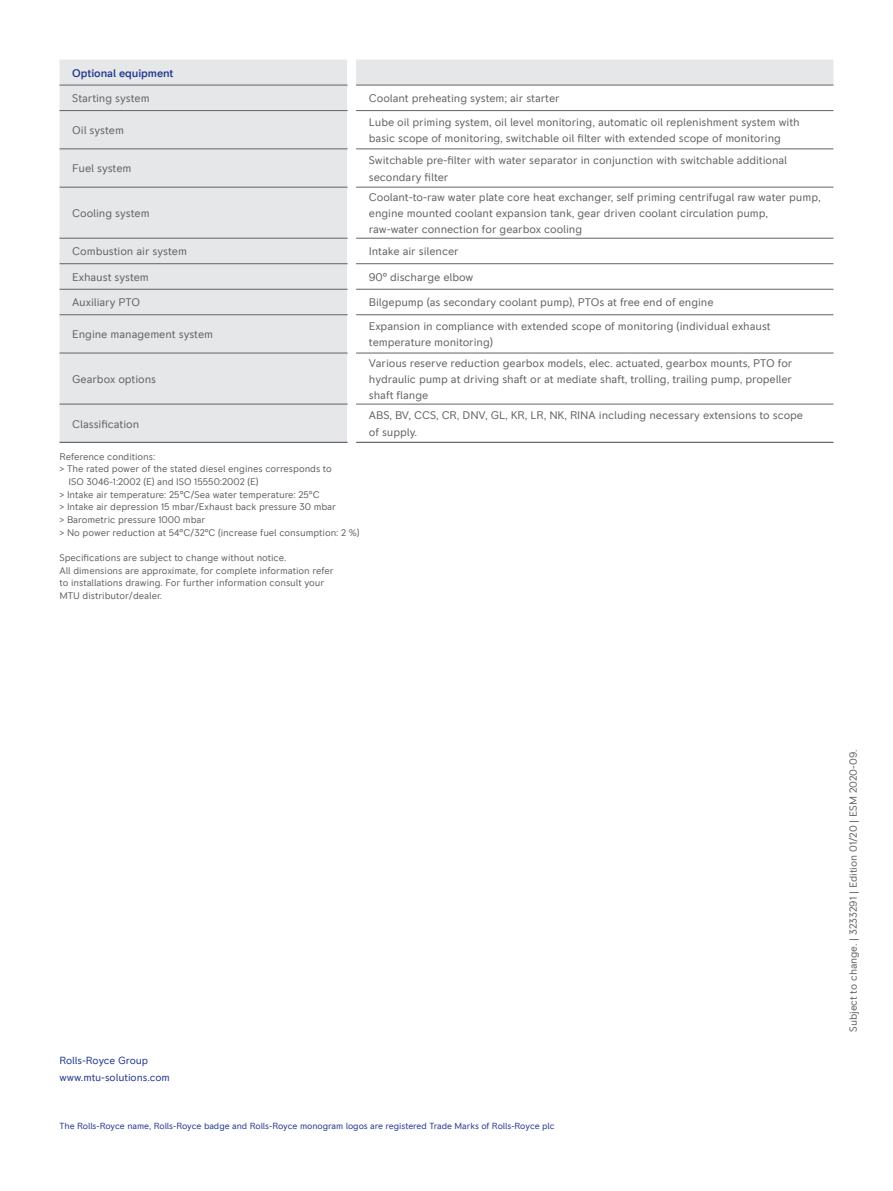
<style>
.page{position:relative;width:893px;height:1191px;background:#fff}
.page>*{position:absolute;margin:0;border:0;box-sizing:border-box;transform-origin:0 0}
.t1{font:11.25px/16.2px "RR Pioneer";letter-spacing:-.005em;color:#636366}
.t2{font:500 11.25px "RR Pioneer";letter-spacing:-.005em;color:#21378f}
.t3{font:10.5px "RR Pioneer";letter-spacing:-.005em;color:#636366}
.t4{font:10.5px/16.2px "RR Pioneer";letter-spacing:-.005em;color:#21378f}
.t5{font:9.75px/12.6px "RR Pioneer";letter-spacing:-.005em;color:#636366}
.t6{font:9px "RR Pioneer";letter-spacing:-.005em;color:#21378f}
</style>
<div class="page">
<svg style="left:60px;top:60px;width:773px;height:382px"></svg>
<div style="left:348px;top:60px;width:8px;height:382px;background:#fff"></div>
<hr style="left:60px;top:85px;width:288px;height:1px;background:#636366">
<hr style="left:356px;top:85px;width:477px;height:1px;background:#636366">
<hr style="left:60px;top:110px;width:288px;height:1px;background:#636366">
<hr style="left:356px;top:110px;width:477px;height:1px;background:#636366">
<hr style="left:60px;top:149px;width:288px;height:1px;background:#636366">
<hr style="left:356px;top:149px;width:477px;height:1px;background:#636366">
<hr style="left:60px;top:187px;width:288px;height:1px;background:#636366">
<hr style="left:356px;top:187px;width:477px;height:1px;background:#636366">
<hr style="left:60px;top:238px;width:288px;height:1px;background:#636366">
<hr style="left:356px;top:238px;width:477px;height:1px;background:#636366">
<hr style="left:60px;top:442px;width:288px;height:1px;background:#636366">
<hr style="left:356px;top:442px;width:477px;height:1px;background:#636366">
<hr style="left:60px;top:263px;width:288px;height:1px;background:#636366">
<hr style="left:356px;top:263px;width:477px;height:1px;background:#636366">
<hr style="left:60px;top:289px;width:288px;height:1px;background:#636366">
<hr style="left:356px;top:289px;width:477px;height:1px;background:#636366">
<hr style="left:60px;top:314px;width:288px;height:1px;background:#636366">
<hr style="left:356px;top:314px;width:477px;height:1px;background:#636366">
<hr style="left:60px;top:353px;width:288px;height:1px;background:#636366">
<hr style="left:356px;top:353px;width:477px;height:1px;background:#636366">
<hr style="left:60px;top:404px;width:288px;height:1px;background:#636366">
<hr style="left:356px;top:404px;width:477px;height:1px;background:#636366">
<p class="t2" style="left:72px;top:66px;width:103px">Optional equipment</p>
<p class="t1" style="left:72px;top:90px;width:79px">Starting system</p>
<p class="t1" style="left:369px;top:90px;width:192px">Coolant preheating system; air starter</p>
<p class="t1" style="left:72px;top:122px;width:53px">Oil system</p>
<p class="t1" style="left:369px;top:114px;width:432px">Lube oil priming system, oil level monitoring, automatic oil replenishment system with basic scope of monitoring, switchable oil filter with extended scope of monitoring</p>
<p class="t1" style="left:72px;top:160px;width:61px">Fuel system</p>
<p class="t1" style="left:369px;top:152px;width:420px">Switchable pre-filter with water separator in conjunction with switchable additional secondary filter</p>
<p class="t1" style="left:72px;top:205px;width:79px">Cooling system</p>
<p class="t1" style="left:369px;top:189px;width:453px">Coolant-to-raw water plate core heat exchanger, self priming centrifugal raw water pump, engine mounted coolant expansion tank, gear driven coolant circulation pump, raw-water connection for gearbox cooling</p>
<p class="t1" style="left:72px;top:243px;width:116px">Combustion air system</p>
<p class="t1" style="left:369px;top:243px;width:91px">Intake air silencer</p>
<p class="t1" style="left:72px;top:269px;width:78px">Exhaust system</p>
<p class="t1" style="left:369px;top:269px;width:106px">90° discharge elbow</p>
<p class="t1" style="left:72px;top:294px;width:69px">Auxiliary PTO</p>
<p class="t1" style="left:369px;top:294px;width:346px">Bilgepump (as secondary coolant pump), PTOs at free end of engine</p>
<p class="t1" style="left:72px;top:326px;width:142px">Engine management system</p>
<p class="t1" style="left:369px;top:318px;width:403px">Expansion in compliance with extended scope of monitoring (individual exhaust temperature monitoring)</p>
<p class="t1" style="left:72px;top:371px;width:85px">Gearbox options</p>
<p class="t1" style="left:369px;top:355px;width:425px;text-align:justify">Various reserve reduction gearbox models, elec. actuated, gearbox mounts, PTO for hydraulic pump at driving shaft or at mediate shaft, trolling, trailing pump, propeller shaft flange</p>
<p class="t1" style="left:72px;top:415px;width:69px">Classification</p>
<p class="t1" style="left:369px;top:407px;width:436px">ABS, BV, CCS, CR, DNV, GL, KR, LR, NK, RINA including necessary extensions to scope of supply.</p>
<p class="t5" style="left:60px;top:450px;width:97px">Reference conditions:</p>
<p class="t5" style="left:60px;top:463px;width:274px">&gt; The rated power of the stated diesel engines corresponds to</p>
<p class="t5" style="left:69px;top:475px;width:192px">ISO 3046-1:2002 (E) and ISO 15550:2002 (E)</p>
<p class="t5" style="left:60px;top:488px;width:262px">&gt; Intake air temperature: 25°C/Sea water temperature: 25°C</p>
<p class="t5" style="left:60px;top:500px;width:278px">&gt; Intake air depression 15 mbar/Exhaust back pressure 30 mbar</p>
<p class="t5" style="left:60px;top:513px;width:147px">&gt; Barometric pressure 1000 mbar</p>
<p class="t5" style="left:60px;top:526px;width:302px">&gt; No power reduction at 54°C/32°C (increase fuel consumption: 2 %)</p>
<p class="t5" style="left:60px;top:551px;width:276px">Specifications are subject to change without notice.<br>All dimensions are approximate, for complete information refer to installations drawing. For further information consult your MTU distributor/dealer.</p>
<p class="t4" style="left:60px;top:1052px;width:112px">Rolls-Royce Group www.mtu-solutions.com</p>
<p class="t6" style="left:60px;top:1120px;width:497px">The Rolls-Royce name, Rolls-Royce badge and Rolls-Royce monogram logos are registered Trade Marks of Rolls-Royce plc</p>
<p class="t3" style="left:847px;top:1032px;width:284px;rotate:-90deg">Subject to change. | 3233291 | Edition 01/20 | ESM 2020-09.</p>
</div>
